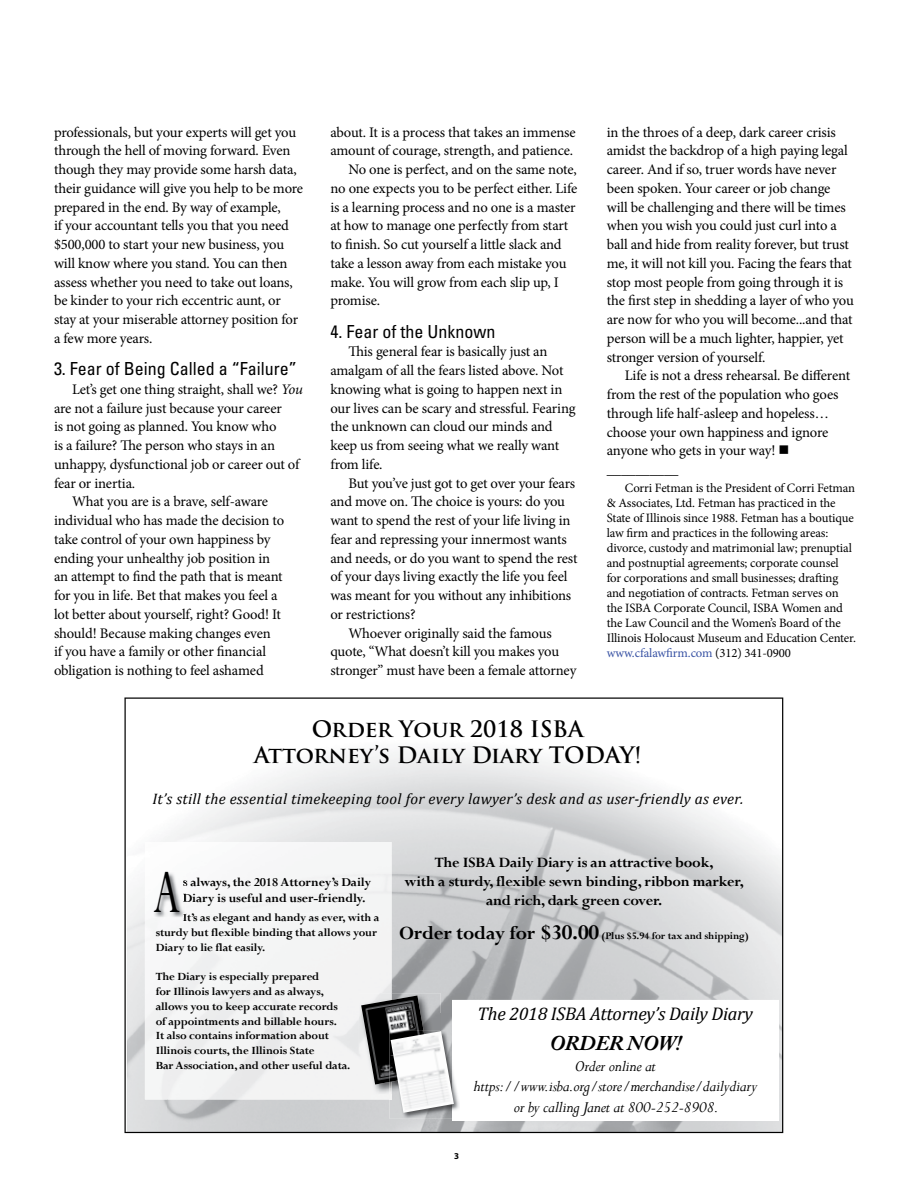
<style>
.page{position:relative;width:918px;height:1188px;background:#fff}
.page>*{position:absolute;margin:0;border:0;box-sizing:border-box;transform-origin:0 0}
.t1{font:67.5px "Perpetua";color:#000;scale:.68 1}
.t2{font:700 22.05px/26.5px "Trajan Pro";color:#000;text-align:center}
.t3{font:italic 700 20.85px "Adobe Caslon Pro";letter-spacing:-.015em;color:#000}
.t4{font:italic 18.45px "Cambria";letter-spacing:-.015em;color:#000}
.t5{font:condensed 18px "Univers LT Std";color:#000}
.t6{font:italic 17.25px/20.7px "Perpetua";letter-spacing:-.015em;color:#000;text-align:center}
.t7{font:700 15.9px/19.2px "Perpetua";letter-spacing:-.015em;color:#000;text-align:center}
.t8{font:700 15.9px "Perpetua Std";letter-spacing:-.015em;color:#000}
.t9{font:italic 15.3px "Cambria";letter-spacing:.02em;color:#000}
.t10{font:14.7px/18.8px "Minion Pro";letter-spacing:-.015em;color:#000}
.t11{font:700 13.5px/16.2px "Perpetua";letter-spacing:-.01em;color:#000}
.t12{font:12.75px/15px "Minion Pro";letter-spacing:-.01em;color:#000}
.t13{font:700 12.3px/14.7px "Perpetua";letter-spacing:-.01em;color:#000}
.t14{font:700 11.1px "Perpetua Std";letter-spacing:-.01em;color:#000}
.t15{font:700 9px "Myriad Pro";color:#000}
.s1{font-style:italic}
.s2{color:#3953a4}
.s3{font-family:"Perpetua"}
.s4{font-family:"Perpetua";font-size:20.85px}
.s5{font-family:"Perpetua";font-size:23.4px}
</style>
<div class="page">
<svg style="left:124px;top:698px;width:659px;height:435px"></svg>
<div style="left:452px;top:1000px;width:327px;height:121px;background:#fff"></div>
<img style="left:145px;top:842px;width:247px;height:258px">
<div style="left:186px;top:877px;width:185px;height:13px;background:#f5f6f6"></div>
<div style="left:186px;top:893px;width:179px;height:13px;background:#f5f6f6"></div>
<div style="left:183px;top:914px;width:197px;height:11px;background:#f4f5f5"></div>
<img style="left:153px;top:872px;width:33px;height:46px">
<svg style="left:183px;top:877px;width:3px;height:29px"></svg>
<svg style="left:183px;top:914px;width:3px;height:4px"></svg>
<img style="left:359px;top:993px;width:82px;height:101px">
<img style="left:361px;top:995px;width:62px;height:90px">
<img style="left:390px;top:1030px;width:69px;height:89px">
<svg style="left:390px;top:1082px;width:1px;height:18px"></svg>
<img style="left:390px;top:1030px;width:37px;height:19px">
<img style="left:390px;top:1049px;width:1px;height:33px">
<img style="left:391px;top:1031px;width:63px;height:82px">
<svg style="left:411px;top:1024px;width:4px;height:5px"></svg>
<p class="t10" style="left:54px;top:123px;width:251px">professionals, but your experts will get you through the hell of moving forward. Even though they may provide some harsh data, their guidance will give you help to be more prepared in the end. By way of example,<br>if your accountant tells you that you need $500,000 to start your new business, you will know where you stand. You can then assess whether you need to take out loans, be kinder to your rich eccentric aunt, or stay at your miserable attorney position for a few more years.</p>
<p class="t5" style="left:54px;top:357px;width:244px">3. Fear of Being Called a “Failure”</p>
<p class="t10" style="left:72px;top:380px;width:232px">Let’s get one thing straight, shall we? <span class="s1">You</span></p>
<p class="t10" style="left:54px;top:399px;width:229px">are not a failure just because your career</p>
<p class="t10" style="left:54px;top:417px;width:224px">is not going as planned. You know who</p>
<p class="t10" style="left:54px;top:436px;width:223px">is a failure? The person who stays in an</p>
<p class="t10" style="left:54px;top:455px;width:247px">unhappy, dysfunctional job or career out of</p>
<p class="t10" style="left:54px;top:474px;width:83px">fear or inertia.</p>
<p class="t10" style="left:72px;top:492px;width:198px">What you are is a brave, self-aware</p>
<p class="t10" style="left:54px;top:511px;width:232px">individual who has made the decision to</p>
<p class="t10" style="left:54px;top:530px;width:218px">take control of your own happiness by</p>
<p class="t10" style="left:54px;top:549px;width:218px">ending your unhealthy job position in</p>
<p class="t10" style="left:54px;top:567px;width:230px">an attempt to find the path that is meant</p>
<p class="t10" style="left:54px;top:586px;width:225px">for you in life. Bet that makes you feel a</p>
<p class="t10" style="left:54px;top:605px;width:228px">lot better about yourself, right? Good! It</p>
<p class="t10" style="left:54px;top:624px;width:218px">should! Because making changes even</p>
<p class="t10" style="left:54px;top:642px;width:214px">if you have a family or other financial</p>
<p class="t10" style="left:54px;top:661px;width:211px">obligation is nothing to feel ashamed</p>
<p class="t10" style="left:330px;top:123px;width:247px">about. It is a process that takes an immense</p>
<p class="t10" style="left:330px;top:141px;width:244px">amount of courage, strength, and patience.</p>
<p class="t10" style="left:348px;top:160px;width:230px">No one is perfect, and on the same note,</p>
<p class="t10" style="left:330px;top:179px;width:248px">no one expects you to be perfect either. Life</p>
<p class="t10" style="left:330px;top:198px;width:247px">is a learning process and no one is a master</p>
<p class="t10" style="left:330px;top:216px;width:240px">at how to manage one perfectly from start</p>
<p class="t10" style="left:330px;top:235px;width:233px">to finish. So cut yourself a little slack and</p>
<p class="t10" style="left:330px;top:254px;width:238px">take a lesson away from each mistake you</p>
<p class="t10" style="left:330px;top:273px;width:230px">make. You will grow from each slip up, I</p>
<p class="t10" style="left:330px;top:291px;width:51px">promise.</p>
<p class="t5" style="left:330px;top:320px;width:166px">4. Fear of the Unknown</p>
<p class="t10" style="left:330px;top:342px;width:247px;text-indent:18px">This general fear is basically just an amalgam of all the fears listed above. Not knowing what is going to happen next in our lives can be scary and stressful. Fearing the unknown can cloud our minds and keep us from seeing what we really want from life.</p>
<p class="t10" style="left:348px;top:474px;width:228px">But you’ve just got to get over your fears</p>
<p class="t10" style="left:330px;top:492px;width:236px">and move on. The choice is yours: do you</p>
<p class="t10" style="left:330px;top:511px;width:242px">want to spend the rest of your life living in</p>
<p class="t10" style="left:330px;top:530px;width:238px">fear and repressing your innermost wants</p>
<p class="t10" style="left:330px;top:549px;width:249px">and needs, or do you want to spend the rest</p>
<p class="t10" style="left:330px;top:567px;width:239px">of your days living exactly the life you feel</p>
<p class="t10" style="left:330px;top:586px;width:242px">was meant for you without any inhibitions</p>
<p class="t10" style="left:330px;top:605px;width:87px">or restrictions?</p>
<p class="t10" style="left:348px;top:624px;width:205px">Whoever originally said the famous</p>
<p class="t10" style="left:330px;top:642px;width:230px">quote, “What doesn’t kill you makes you</p>
<p class="t10" style="left:330px;top:661px;width:248px">stronger” must have been a female attorney</p>
<p class="t10" style="left:607px;top:123px;width:249px">in the throes of a deep, dark career crisis amidst the backdrop of a high paying legal career. And if so, truer words have never been spoken. Your career or job change will be challenging and there will be times when you wish you could just curl into a ball and hide from reality forever, but trust me, it will not kill you. Facing the fears that stop most people from going through it is the first step in shedding a layer of who you are now for who you will become...and that person will be a much lighter, happier, yet stronger version of yourself.</p>
<p class="t10" style="left:607px;top:366px;width:245px;text-indent:18px">Life is not a dress rehearsal. Be different from the rest of the population who goes through life half-asleep and hopeless… choose your own happiness and ignore anyone who gets in your way! ■ __________</p>
<p class="t12" style="left:607px;top:481px;width:251px;text-indent:18px">Corri Fetman is the President of Corri Fetman &amp; Associates, Ltd. Fetman has practiced in the State of Illinois since 1988. Fetman has a boutique law firm and practices in the following areas: divorce, custody and matrimonial law; prenuptial and postnuptial agreements; corporate counsel for corporations and small businesses; drafting and negotiation of contracts. Fetman serves on the ISBA Corporate Council, ISBA Women and the Law Council and the Women’s Board of the Illinois Holocaust Museum and Education Center. <span class="s2">www.cfalawfirm.com</span> (312) 341-0900</p>
<h2 class="t2" style="left:254px;top:716px;width:389px">Order Your 2018 ISBA<br>Attorney’s Daily Diary TODAY!</h2>
<p class="t9" style="left:152px;top:788px;width:593px">It’s still the essential timekeeping tool for every lawyer’s desk and as user-friendly as ever.</p>
<h1 class="t1" style="left:153px;top:850px;width:42px">A</h1>
<p class="t11" style="left:183px;top:873px;width:190px">s always, the 2018 Attorney’s Daily<br>Diary is useful and user-friendly.</p>
<p class="t13" style="left:156px;top:910px;width:225px;text-indent:27px">It’s as elegant and handy as ever, with a sturdy but flexible binding that allows your<br>Diary to lie flat easily.</p>
<p class="t13" style="left:156px;top:969px;width:196px">The Diary is especially prepared<br>for Illinois lawyers and as always, allows you to keep accurate records of appointments and billable hours.<br>It also contains information about Illinois courts, the Illinois State<br>Bar Association, and other useful data.</p>
<p class="t7" style="left:405px;top:853px;width:341px">The ISBA Daily Diary is an attractive book,<br>with a sturdy, flexible sewn binding, ribbon marker,</p>
<p class="t8" style="left:486px;top:892px;width:178px"><span class="s3">and</span> rich, dark green cover.</p>
<p class="t14" style="left:399px;top:930px;width:351px"><span class="s4">Order today for</span> <span class="s5">$30.00</span> (Plus $5.94 for tax and shipping)</p>
<p class="t15" style="left:454px;top:1150px;width:6px">3</p>
<p class="t4" style="left:478px;top:1001px;width:277px">The 2018 ISBA Attorney’s Daily Diary</p>
<h3 class="t3" style="left:550px;top:1030px;width:133px">ORDER NOW!</h3>
<p class="t6" style="left:474px;top:1055px;width:285px">Order online at https://www.isba.org/store/merchandise/dailydiary or by calling Janet at 800-252-8908.</p>
</div>
